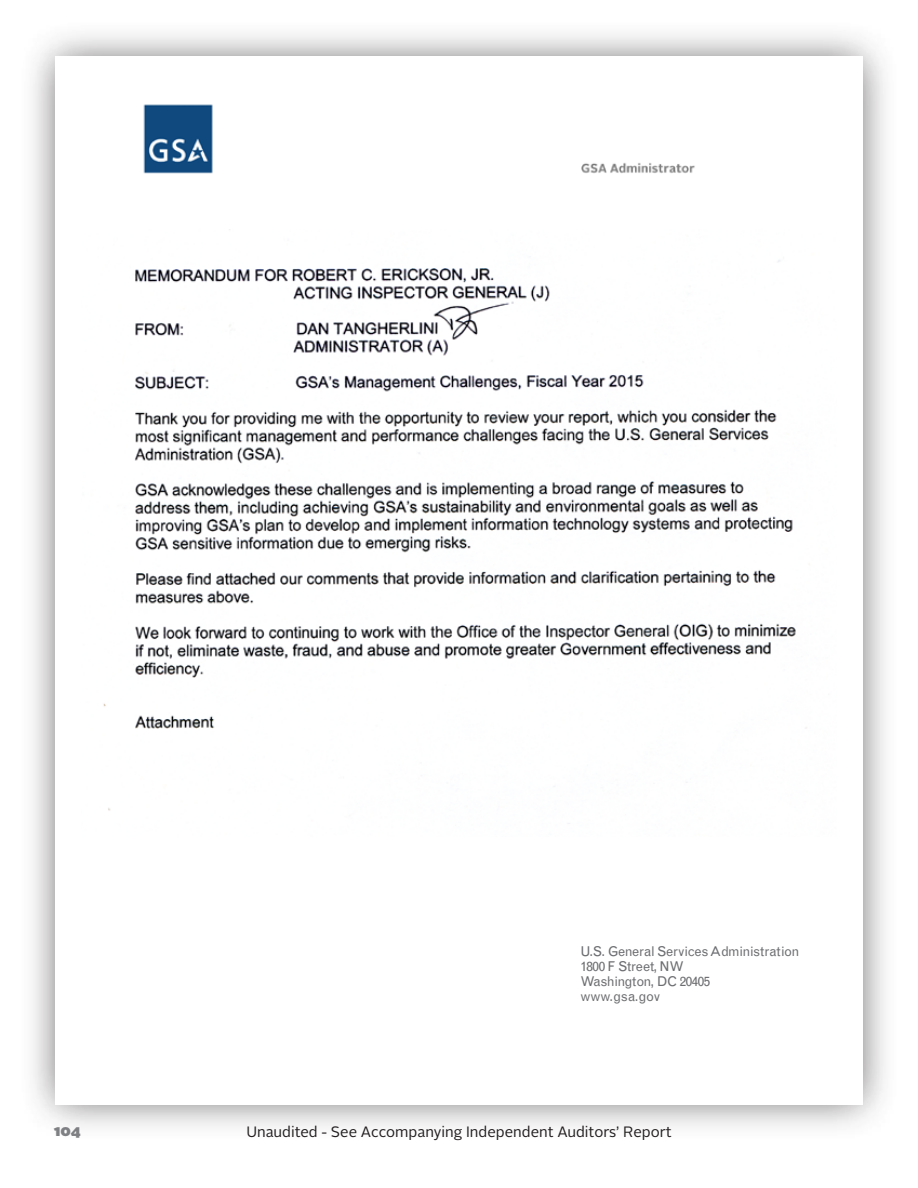
<style>
.page{position:relative;width:918px;height:1188px;background:#fff}
.page>*{position:absolute;margin:0;border:0;box-sizing:border-box;transform-origin:0 0}
.t1{font:15px "Alright Sans";color:#231f20}
.t2{font:900 15px "Alright Sans";color:#808285}
.t3{font:13.5px/15px "Grotesque MT Std";letter-spacing:-.03em;color:#6d6e71}
</style>
<div class="page">
<div style="left:18px;top:18px;width:882px;height:1125px;background:#231f20;opacity:.45"></div>
<img style="left:56px;top:56px;width:806px;height:1049px">
<img style="left:81px;top:230px;width:756px;height:606px">
<div style="left:496px;top:1035px;width:365px;height:68px;background:#fff"></div>
<p class="t3" style="left:580px;top:944px;width:220px">U.S. General Services Administration<br>1800 F Street, NW<br>Washington, DC 20405<br>www.gsa.gov</p>
<p class="t2" style="left:54px;top:1120px;width:29px">104</p>
<p class="t1" style="left:246px;top:1121px;width:427px">Unaudited - See Accompanying Independent Auditors’ Report</p>
</div>
